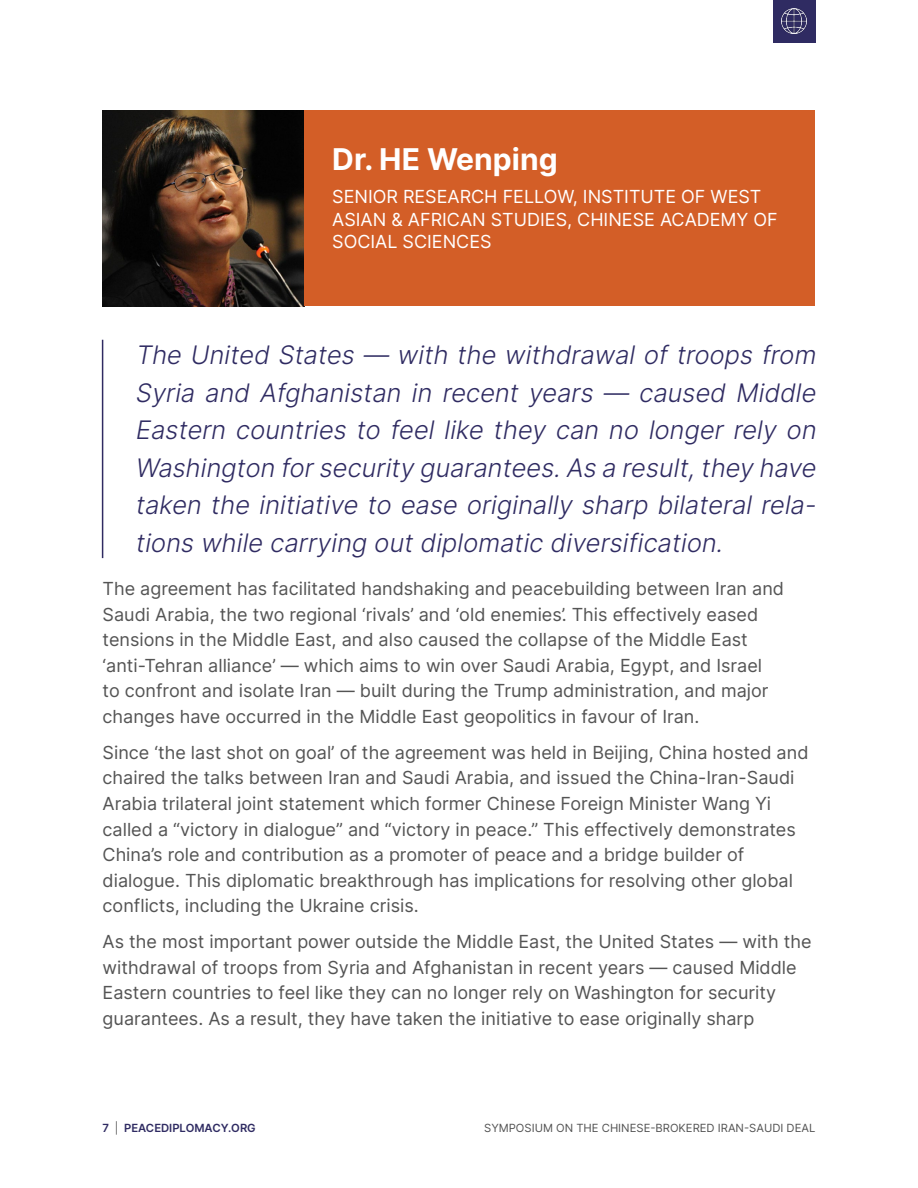
<style>
.page{position:relative;width:918px;height:1188px;background:#fff}
.page>*{position:absolute;margin:0;border:0;box-sizing:border-box;transform-origin:0 0}
.t1{font:700 30px "Inter";color:#fff}
.t2{font:italic 300 25.5px/37.5px "Inter";color:#2f2b62;text-align:justify}
.t3{font:18px/25.5px "Inter";color:#545454}
.t4{font:18px/22.5px "Inter";color:#fff}
.t5{font:11.25px "Inter";color:#545454}
.t6{font:600 11.25px "Inter";color:#2f2b62}
.s1{font-weight:400;color:#545454}
</style>
<div class="page">
<div style="left:773px;top:0;width:42px;height:42px;background:#2f2b62"></div>
<img style="left:782px;top:9px;width:25px;height:25px">
<hr style="left:102px;top:340px;width:1px;height:218px;background:#2f2b62">
<img style="left:103px;top:111px;width:201px;height:195px">
<div style="left:304px;top:111px;width:511px;height:195px;background:#d35e27"></div>
<h1 class="t1" style="left:332px;top:138px;width:227px">Dr. HE Wenping</h1>
<p class="t4" style="left:332px;top:185px;width:447px">SENIOR RESEARCH FELLOW, INSTITUTE OF WEST<br>ASIAN &amp; AFRICAN STUDIES, CHINESE ACADEMY OF<br>SOCIAL SCIENCES</p>
<p class="t2" style="left:135px;top:336px;width:688px">The United States — with the withdrawal of troops from Syria and Afghanistan in recent years — caused Middle Eastern countries to feel like they can no longer rely on Washington forsecurity guarantees.As a result,they have taken the initiative to ease originally sharp bilateral rela&shy;tions while carrying outdiplomatic diversification.</p>
<p class="t3" style="left:103px;top:576px;width:683px">The agreement has facilitated handshaking and peacebuilding between Iran and Saudi Arabia, the two regional ‘rivals’ and ‘old enemies’. This effectively eased tensions in the Middle East, and also caused the collapse of the Middle East ‘anti-Tehran alliance’ — which aims to win over Saudi Arabia, Egypt, and Israel<br>to confront and isolate Iran — built during the Trump administration, and major changes have occurred in the Middle East geopolitics in favour of Iran.</p>
<p class="t3" style="left:103px;top:739px;width:707px">Since ‘the last shot on goal’ of the agreement was held in Beijing, China hosted and chaired the talks between Iran and Saudi Arabia, and issued the China-Iran-Saudi Arabia trilateral joint statement which former Chinese Foreign Minister Wang Yi called a “victory in dialogue” and “victory in peace.” This effectively demonstrates China’s role and contribution as a promoter of peace and a bridge builder of dialogue. This diplomatic breakthrough has implications for resolving other global conflicts, including the Ukraine crisis.</p>
<p class="t3" style="left:103px;top:928px;width:711px">As the most important power outside the Middle East, the United States — with the withdrawal of troops from Syria and Afghanistan in recent years — caused Middle Eastern countries to feel like they can no longer rely on Washington for security guarantees. As a result, they have taken the initiative to ease originally sharp</p>
<p class="t6" style="left:103px;top:1120px;width:155px">7 <span class="s1">|</span> PEACEDIPLOMACY.ORG</p>
<p class="t5" style="left:484px;top:1120px;width:333px">SYMPOSIUM ON THE CHINESE-BROKERED IRAN-SAUDI DEAL</p>
</div>
